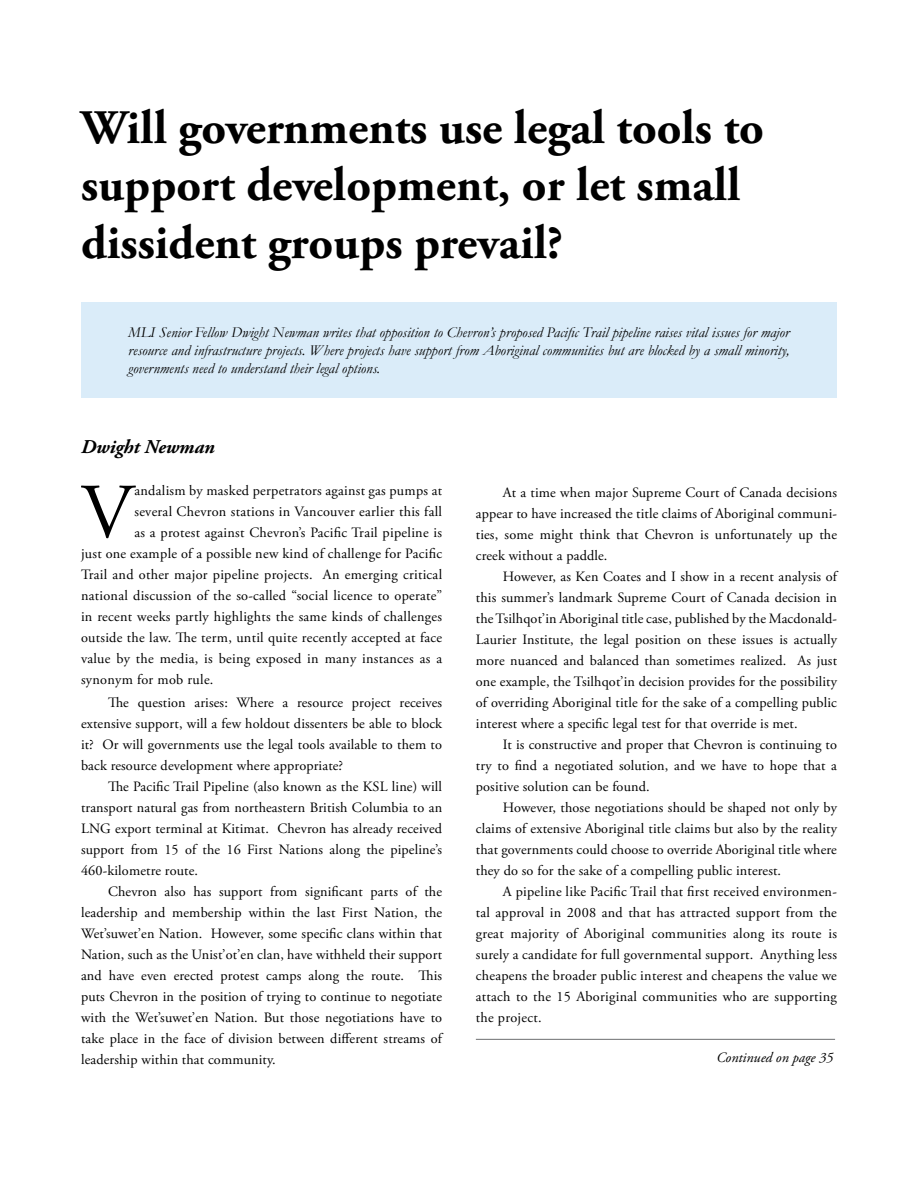
<style>
.page{position:relative;width:918px;height:1188px;background:#fff}
.page>*{position:absolute;margin:0;border:0;box-sizing:border-box;transform-origin:0 0}
.t1{font:77.55px "Adobe Garamond Pro";color:#000}
.t2{font:700 48px/57.6px "Adobe Garamond Pro";color:#000}
.t3{font:italic 700 19.5px "Adobe Garamond Pro";color:#000}
.t4{font:italic 15px/18px "Garamond";letter-spacing:.005em;color:#000;text-align:justify}
.t5{font:14.25px "Adobe Garamond Pro";letter-spacing:.01em;color:#000}
.t6{font:italic 14.25px "Adobe Garamond Pro";color:#000}
</style>
<div class="page">
<div style="left:81px;top:302px;width:756px;height:96px;background:#daecf9"></div>
<hr style="left:476px;top:1039px;width:359px;height:1px;background:#6d6e71">
<p class="t2" style="left:81px;top:100px;width:684px">Will governments use legal tools to support development, or let small dissident groups prevail?</p>
<p class="t4" style="left:128px;top:323px;width:663px">MLI Senior Fellow Dwight Newman writes that opposition to Chevron’s proposed Pacific Trail pipeline raises vital issues for major resource and infrastructure projects. Where projects have support from Aboriginal communities but are blocked by a small minority, governments need to understand their legal options.</p>
<p class="t3" style="left:81px;top:436px;width:135px">Dwight Newman</p>
<p class="t1" style="left:81px;top:466px;width:54px">V</p>
<p class="t5" style="left:135px;top:482px;width:309px">andalism by masked perpetrators against gas pumps at</p>
<p class="t5" style="left:135px;top:503px;width:309px">several Chevron stations in Vancouver earlier this fall</p>
<p class="t5" style="left:135px;top:524px;width:309px">as a protest against Chevron’s Pacific Trail pipeline is</p>
<p class="t5" style="left:81px;top:545px;width:363px">just one example of a possible new kind of challenge for Pacific</p>
<p class="t5" style="left:81px;top:566px;width:363px">Trail and other major pipeline projects. An emerging critical</p>
<p class="t5" style="left:81px;top:587px;width:363px">national discussion of the so-called “social licence to operate”</p>
<p class="t5" style="left:81px;top:608px;width:363px">in recent weeks partly highlights the same kinds of challenges</p>
<p class="t5" style="left:81px;top:629px;width:363px">outside the law. The term, until quite recently accepted at face</p>
<p class="t5" style="left:81px;top:650px;width:363px">value by the media, is being exposed in many instances as a</p>
<p class="t5" style="left:81px;top:671px;width:134px">synonym for mob rule.</p>
<p class="t5" style="left:108px;top:693px;width:336px">The question arises: Where a resource project receives</p>
<p class="t5" style="left:81px;top:714px;width:363px">extensive support, will a few holdout dissenters be able to block</p>
<p class="t5" style="left:81px;top:735px;width:363px">it? Or will governments use the legal tools available to them to</p>
<p class="t5" style="left:81px;top:756px;width:264px">back resource development where appropriate?</p>
<p class="t5" style="left:108px;top:777px;width:336px">The Pacific Trail Pipeline (also known as the KSL line) will</p>
<p class="t5" style="left:81px;top:798px;width:363px">transport natural gas from northeastern British Columbia to an</p>
<p class="t5" style="left:81px;top:820px;width:363px">LNG export terminal at Kitimat. Chevron has already received</p>
<p class="t5" style="left:81px;top:841px;width:363px">support from 15 of the 16 First Nations along the pipeline’s</p>
<p class="t5" style="left:81px;top:862px;width:119px">460-kilometre route.</p>
<p class="t5" style="left:108px;top:883px;width:336px">Chevron also has support from significant parts of the</p>
<p class="t5" style="left:81px;top:904px;width:363px">leadership and membership within the last First Nation, the</p>
<p class="t5" style="left:81px;top:925px;width:363px">Wet’suwet’en Nation. However, some specific clans within that</p>
<p class="t5" style="left:81px;top:946px;width:363px">Nation, such as the Unist’ot’en clan, have withheld their support</p>
<p class="t5" style="left:81px;top:967px;width:363px">and have even erected protest camps along the route. This</p>
<p class="t5" style="left:81px;top:988px;width:363px">puts Chevron in the position of trying to continue to negotiate</p>
<p class="t5" style="left:81px;top:1009px;width:363px">with the Wet’suwet’en Nation. But those negotiations have to</p>
<p class="t5" style="left:81px;top:1030px;width:363px">take place in the face of division between different streams of</p>
<p class="t5" style="left:81px;top:1051px;width:196px">leadership within that community.</p>
<p class="t5" style="left:503px;top:484px;width:336px">At a time when major Supreme Court of Canada decisions</p>
<p class="t5" style="left:476px;top:505px;width:363px">appear to have increased the title claims of Aboriginal communi-</p>
<p class="t5" style="left:476px;top:526px;width:363px">ties, some might think that Chevron is unfortunately up the</p>
<p class="t5" style="left:476px;top:547px;width:133px">creek without a paddle.</p>
<p class="t5" style="left:503px;top:568px;width:336px">However, as Ken Coates and I show in a recent analysis of</p>
<p class="t5" style="left:476px;top:589px;width:363px">this summer’s landmark Supreme Court of Canada decision in</p>
<p class="t5" style="left:476px;top:610px;width:363px">the Tsilhqot’in Aboriginal title case, published by the Macdonald-</p>
<p class="t5" style="left:476px;top:631px;width:363px">Laurier Institute, the legal position on these issues is actually</p>
<p class="t5" style="left:476px;top:652px;width:363px">more nuanced and balanced than sometimes realized. As just</p>
<p class="t5" style="left:476px;top:673px;width:363px">one example, the Tsilhqot’in decision provides for the possibility</p>
<p class="t5" style="left:476px;top:694px;width:363px">of overriding Aboriginal title for the sake of a compelling public</p>
<p class="t5" style="left:476px;top:715px;width:323px">interest where a specific legal test for that override is met.</p>
<p class="t5" style="left:503px;top:736px;width:336px">It is constructive and proper that Chevron is continuing to</p>
<p class="t5" style="left:476px;top:757px;width:363px">try to find a negotiated solution, and we have to hope that a</p>
<p class="t5" style="left:476px;top:778px;width:175px">positive solution can be found.</p>
<p class="t5" style="left:503px;top:799px;width:336px">However, those negotiations should be shaped not only by</p>
<p class="t5" style="left:476px;top:820px;width:363px">claims of extensive Aboriginal title claims but also by the reality</p>
<p class="t5" style="left:476px;top:841px;width:363px">that governments could choose to override Aboriginal title where</p>
<p class="t5" style="left:476px;top:862px;width:307px">they do so for the sake of a compelling public interest.</p>
<p class="t5" style="left:503px;top:883px;width:336px">A pipeline like Pacific Trail that first received environmen-</p>
<p class="t5" style="left:476px;top:904px;width:363px">tal approval in 2008 and that has attracted support from the</p>
<p class="t5" style="left:476px;top:925px;width:363px">great majority of Aboriginal communities along its route is</p>
<p class="t5" style="left:476px;top:946px;width:363px">surely a candidate for full governmental support. Anything less</p>
<p class="t5" style="left:476px;top:967px;width:363px">cheapens the broader public interest and cheapens the value we</p>
<p class="t5" style="left:476px;top:988px;width:363px">attach to the 15 Aboriginal communities who are supporting</p>
<p class="t5" style="left:476px;top:1009px;width:67px">the project.</p>
<p class="t6" style="left:716px;top:1049px;width:118px">Continued on page 35</p>
</div>
